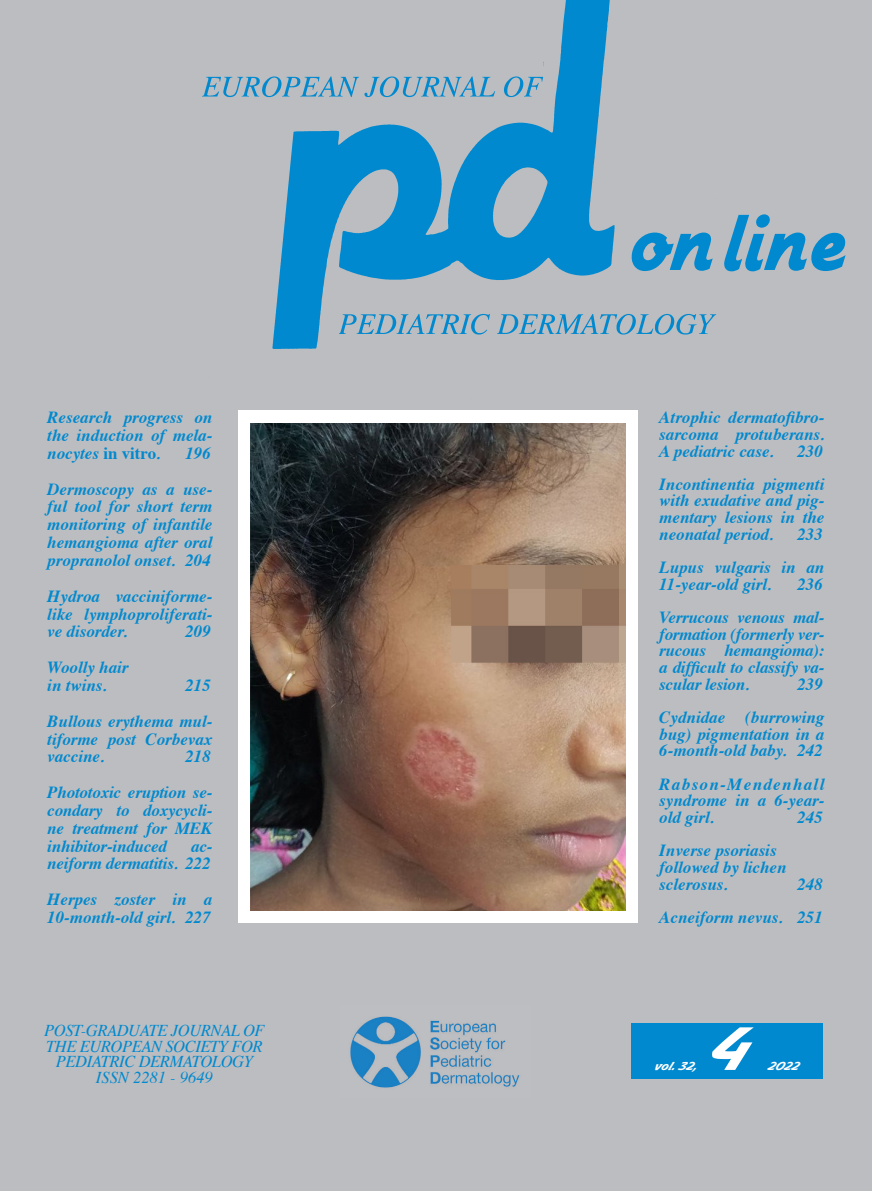
<style>
.page{position:relative;width:872px;height:1191px;background:#bcbdc0}
.page>*{position:absolute;margin:0;border:0;box-sizing:border-box;transform-origin:0 0}
.t1{font:italic 700 63px "Nadianne";color:#fff}
.t2{font:italic 700 16.95px/17.9px "Times";color:#0089cf;text-align:justify}
.t3{font:italic 16.5px/15.8px "Times";letter-spacing:-.025em;color:#0089cf;text-align:center}
.t4{font:italic 16.5px "Times";color:#0089cf}
.t5{font:italic 700 12px "Nadianne";color:#fff}
.s1{font-style:normal}
</style>
<div class="page">
<img style="left:202px;top:0;width:553px;height:378px">
<div style="left:631px;top:1023px;width:192px;height:55px;background:#0089cf"></div>
<svg style="left:631px;top:214px;width:214px;height:57px"></svg>
<img style="left:350px;top:1016px;width:170px;height:72px">
<div style="left:238px;top:410px;width:400px;height:513px;background:#fff"></div>
<img style="left:251px;top:423px;width:374px;height:487px">
<p class="t2" style="left:47px;top:407px;width:166px">Research progress on the induction of mela&shy;nocytes <span class="s1">in vitro</span>.</p>
<p class="t2" style="left:185px;top:443px;width:27px">196</p>
<p class="t2" style="left:47px;top:478px;width:167px">Dermoscopy as a use&shy;ful tool for short term monitoring of infantile hemangioma after oral propranolol onset. 204</p>
<p class="t2" style="left:47px;top:585px;width:167px">Hydroa vacciniforme&shy;like lymphoproliferati&shy;ve disorder.</p>
<p class="t2" style="left:185px;top:621px;width:27px">209</p>
<p class="t2" style="left:47px;top:657px;width:83px">Woolly hair</p>
<p class="t2" style="left:47px;top:675px;width:61px">in twins.</p>
<p class="t2" style="left:185px;top:675px;width:27px">215</p>
<p class="t2" style="left:47px;top:710px;width:167px">Bullous erythema mul&shy;tiforme post Corbevax vaccine.</p>
<p class="t2" style="left:185px;top:746px;width:27px">218</p>
<p class="t2" style="left:47px;top:782px;width:167px">Phototoxic eruption se&shy;condary to doxycycli&shy;ne treatment for MEK inhibitor-induced</p>
<p class="t2" style="left:47px;top:835px;width:166px;text-align:right">ac-<br>neiform dermatitis. 222</p>
<p class="t2" style="left:47px;top:889px;width:167px">Herpes zoster in a<br>10-month-old girl. 227</p>
<p class="t3" style="left:44px;top:1021px;width:222px">POST-GRADUATE JOURNAL OF<br>THE EUROPEAN SOCIETY FOR<br>PEDIATRIC DERMATOLOGY</p>
<p class="t4" style="left:96px;top:1063px;width:118px">ISSN 2281 - 9649</p>
<p class="t2" style="left:659px;top:408px;width:166px;line-height:16.6px">Atrophic dermatofibro&shy;sarcoma protuberans.<br>A pediatric case.</p>
<p class="t2" style="left:797px;top:440px;width:27px">230</p>
<p class="t2" style="left:659px;top:474px;width:167px;line-height:16.6px">Incontinentia pigmenti with exudative and pig&shy;mentary lesions in the neonatal period.</p>
<p class="t2" style="left:797px;top:523px;width:27px">233</p>
<p class="t2" style="left:659px;top:557px;width:167px;line-height:16.6px">Lupus vulgaris in an<br>11-year-old girl.</p>
<p class="t2" style="left:797px;top:573px;width:27px">236</p>
<p class="t2" style="left:659px;top:607px;width:166px;line-height:16.6px">Verrucous venous mal&shy;formation (formerly ver&shy;rucous hemangioma): a difficult to classify va&shy;scular lesion.</p>
<p class="t2" style="left:797px;top:673px;width:27px">239</p>
<p class="t2" style="left:659px;top:707px;width:166px;line-height:16.6px">Cydnidae (burrowing bug) pigmentation in a 6-month-old baby. 242</p>
<p class="t2" style="left:659px;top:774px;width:167px;line-height:16.6px">Rabson-Mendenhall syndrome in a 6-year&shy;old girl.</p>
<p class="t2" style="left:797px;top:807px;width:27px">245</p>
<p class="t2" style="left:659px;top:840px;width:119px">Inverse psoriasis</p>
<p class="t2" style="left:659px;top:857px;width:129px">followed by lichen</p>
<p class="t2" style="left:659px;top:873px;width:70px">sclerosus.</p>
<p class="t2" style="left:797px;top:873px;width:27px">248</p>
<p class="t2" style="left:659px;top:907px;width:165px">Acneiform nevus. 251</p>
<p class="t5" style="left:654px;top:1058px;width:46px">vol.32,</p>
<p class="t1" style="left:701px;top:1010px;width:73px">4</p>
<p class="t5" style="left:767px;top:1058px;width:38px">2022</p>
</div>
